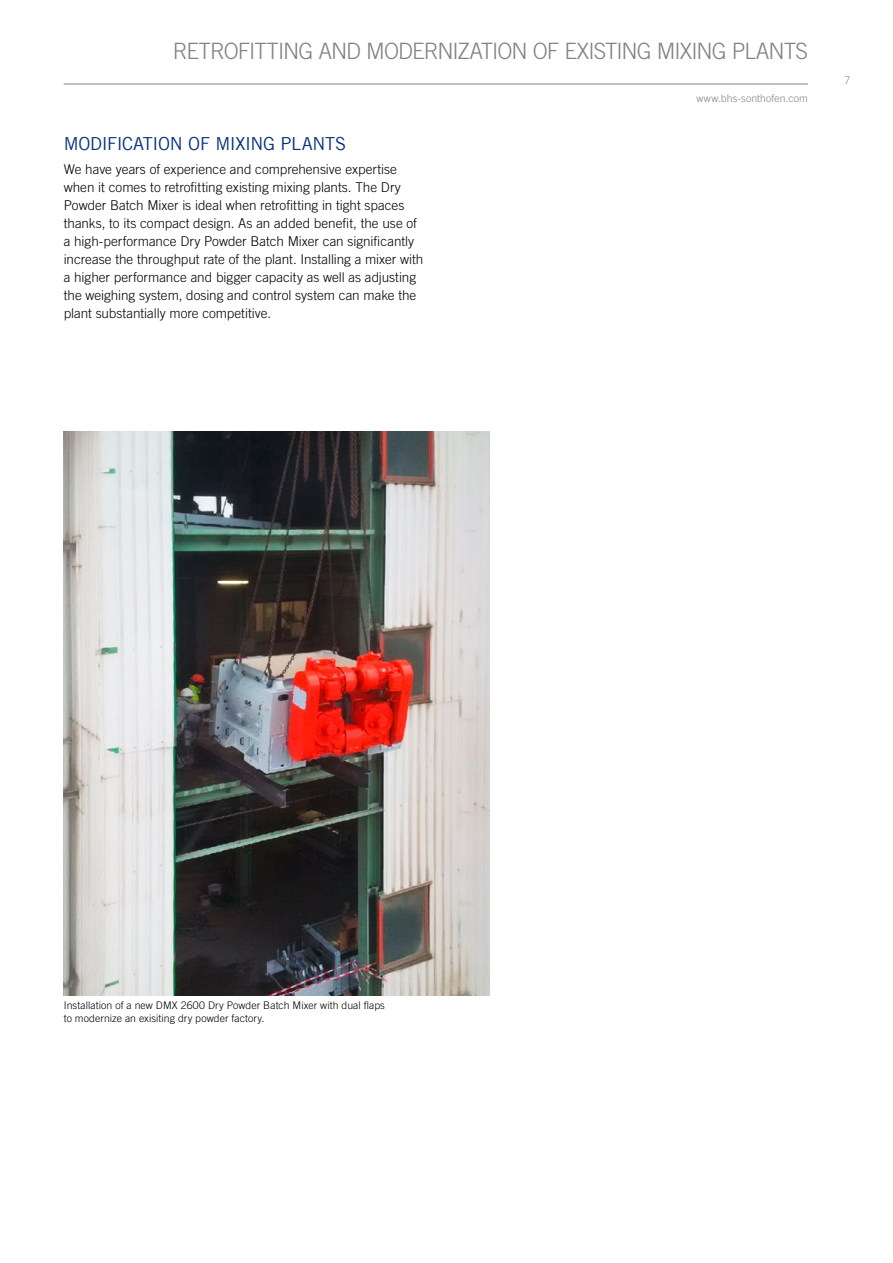
<style>
.page{position:relative;width:893px;height:1263px;background:#fff}
.page>*{position:absolute;margin:0;border:0;box-sizing:border-box;transform-origin:0 0}
.t1{font:300 22.5px "Trade Gothic LT Com";letter-spacing:-.045em;color:#808285}
.t2{font:18px "Trade Gothic LT Com";letter-spacing:-.02em;color:#06357a}
.t3{font:300 13.5px/18px "Trade Gothic LT Com";color:#000}
.t4{font:300 10.5px/12.6px "Trade Gothic LT Com";letter-spacing:.01em;color:#000}
.t5{font:300 10.5px "Trade Gothic LT Com";letter-spacing:.01em;color:#808285}
</style>
<div class="page">
<img style="left:64px;top:431px;width:425px;height:564px">
<hr style="left:64px;top:84px;width:744px;height:1px;background:#808285">
<h1 class="t1" style="left:173px;top:37px;width:636px">RETROFITTING AND MODERNIZATION OF EXISTING MIXING PLANTS</h1>
<h2 class="t2" style="left:64px;top:133px;width:284px">MODIFICATION OF MIXING PLANTS</h2>
<p class="t3" style="left:64px;top:160px;width:361px">We have years of experience and comprehensive expertise when it comes to retrofitting existing mixing plants. The Dry Powder Batch Mixer is ideal when retrofitting in tight spaces thanks, to its compact design. As an added benefit, the use of a high-performance Dry Powder Batch Mixer can significantly increase the throughput rate of the plant. Installing a mixer with a higher performance and bigger capacity as well as adjusting the weighing system, dosing and control system can make the plant substantially more competitive.</p>
<p class="t5" style="left:696px;top:92px;width:113px">www.bhs-sonthofen.com</p>
<p class="t5" style="left:845px;top:74px;width:7px">7</p>
<p class="t4" style="left:64px;top:999px;width:323px">Installation of a new DMX 2600 Dry Powder Batch Mixer with dual flaps to modernize an exisiting dry powder factory.</p>
</div>
